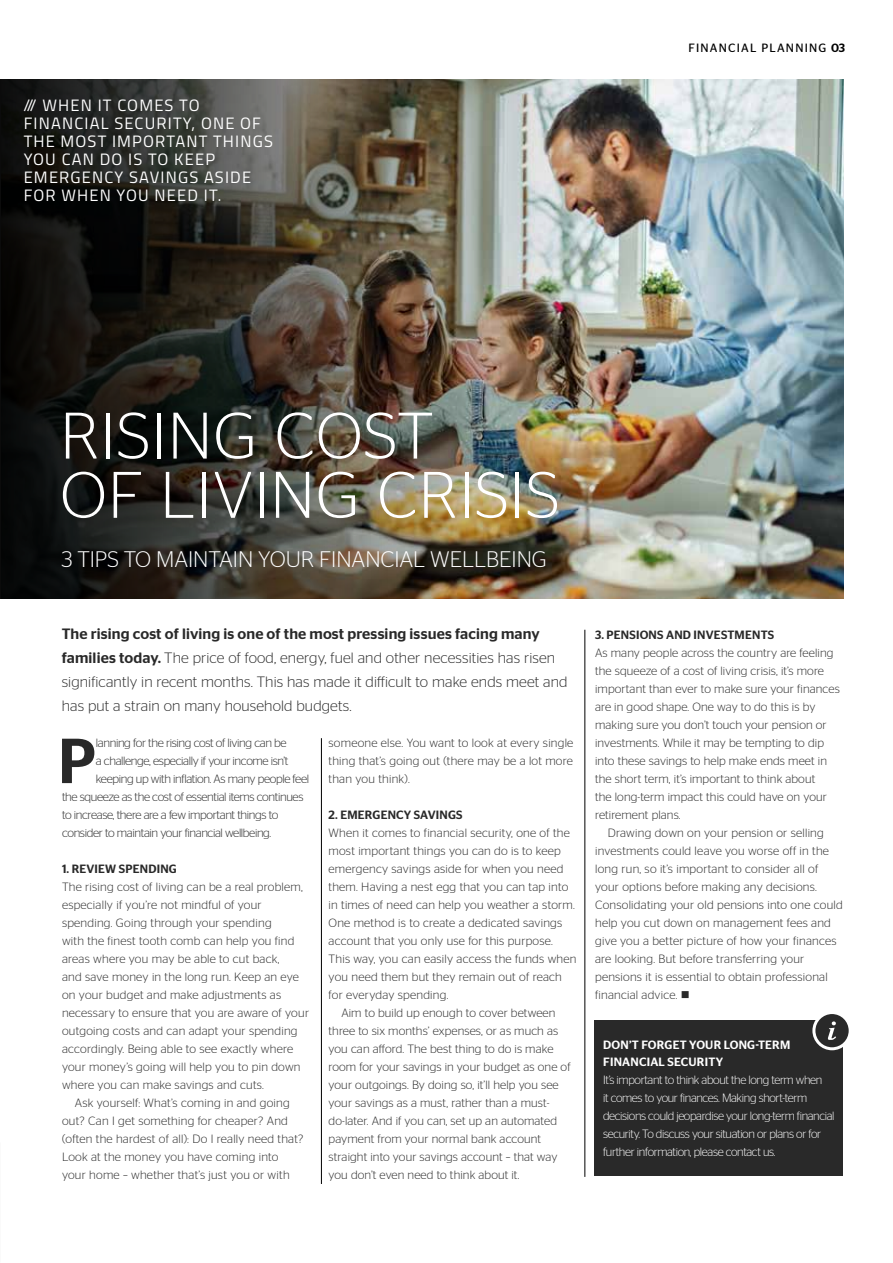
<style>
.page{position:relative;width:893px;height:1263px;background:#fff}
.page>*{position:absolute;margin:0;border:0;box-sizing:border-box;transform-origin:0 0}
.t1{font:300 65.55px/59.2px "Stag Sans";letter-spacing:.02em;color:#fff}
.t2{font:500 63.45px "Stag Sans";color:#292929}
.t3{font:300 22.5px "Stag Sans";color:#fff}
.t4{font:16.5px/18px "Titillium";letter-spacing:.07em;color:#fff}
.t5{font:300 15px/24px "Stag Sans";letter-spacing:.01em;color:#292929}
.t6{font:300 12px/18px "Stag Sans";letter-spacing:.02em;color:#292929}
.t7{font:300 12px "Stag Sans";letter-spacing:-.03em;color:#292929}
.t8{font:300 12px/18px "Stag Sans";letter-spacing:-.03em;color:#fff}
.t9{font:500 12px "Stag Sans";letter-spacing:.02em;color:#292929}
.t10{font:500 12px/16.5px "Stag Sans";letter-spacing:.02em;color:#fff}
.t11{font:12px "Stag Sans";letter-spacing:.1em;color:#000}
.s1{font-weight:500}
</style>
<div class="page">
<img style="left:628px;top:79px;width:216px;height:519px">
<img style="left:388px;top:79px;width:240px;height:519px">
<svg style="left:0;top:79px;width:388px;height:519px;background:#322f28"></svg>
<div style="left:595px;top:1020px;width:248px;height:155px;background:#292929"></div>
<div style="left:814px;top:1012px;width:36px;height:37px;background:#292929;border-radius:50%"></div>
<div style="left:812px;top:1011px;width:40px;height:39px;border:3px solid #fff;border-radius:50%"></div>
<svg style="left:828px;top:1021px;width:8px;height:19px"></svg>
<hr style="left:321px;top:738px;width:1px;height:446px;background:#000">
<hr style="left:585px;top:630px;width:1px;height:547px;background:#000">
<h3 class="t4" style="left:24px;top:95px;width:251px">/// WHEN IT COMES TO<br>FINANCIAL SECURITY, ONE OF<br>THE MOST IMPORTANT THINGS<br>YOU CAN DO IS TO KEEP<br>EMERGENCY SAVINGS ASIDE<br>FOR WHEN YOU NEED IT.</h3>
<p class="t11" style="left:688px;top:41px;width:158px">FINANCIAL PLANNING <span class="s1">03</span></p>
<h1 class="t1" style="left:60px;top:405px;width:501px">RISING COST<br>OF LIVING CRISIS</h1>
<h3 class="t3" style="left:62px;top:547px;width:487px">3 TIPS TO MAINTAIN YOUR FINANCIAL WELLBEING</h3>
<p class="t5" style="left:62px;top:621px;width:507px"><span class="s1">The rising cost of living is one of the most pressing issues facing many families today.</span> The price of food, energy, fuel and other necessities has risen significantly in recent months. This has made it difficult to make ends meet and has put a strain on many household budgets.</p>
<h2 class="t2" style="left:58px;top:724px;width:39px">P</h2>
<p class="t7" style="left:96px;top:736px;width:192px">lanning for the rising cost of living can be</p>
<p class="t6" style="left:329px;top:734px;width:246px;text-align:justify">someone else. You want to look at every single thing that’s going out (there may be a lot more than you think).</p>
<p class="t9" style="left:329px;top:808px;width:136px">2. EMERGENCY SAVINGS</p>
<p class="t6" style="left:329px;top:824px;width:243px">When it comes to financial security, one of the</p>
<p class="t6" style="left:329px;top:842px;width:234px">most important things you can do is to keep</p>
<p class="t6" style="left:329px;top:860px;width:236px">emergency savings aside for when you need</p>
<p class="t6" style="left:329px;top:878px;width:241px">them. Having a nest egg that you can tap into</p>
<p class="t6" style="left:329px;top:896px;width:248px">in times of need can help you weather a storm.</p>
<p class="t6" style="left:329px;top:914px;width:235px">One method is to create a dedicated savings</p>
<p class="t6" style="left:329px;top:932px;width:226px">account that you only use for this purpose.</p>
<p class="t6" style="left:329px;top:950px;width:249px">This way, you can easily access the funds when</p>
<p class="t6" style="left:329px;top:968px;width:235px">you need them but they remain out of reach</p>
<p class="t6" style="left:329px;top:986px;width:121px">for everyday spending.</p>
<p class="t6" style="left:341px;top:1004px;width:216px">Aim to build up enough to cover between</p>
<p class="t6" style="left:329px;top:1022px;width:231px">three to six months’ expenses, or as much as</p>
<p class="t6" style="left:329px;top:1040px;width:226px">you can afford. The best thing to do is make</p>
<p class="t6" style="left:329px;top:1058px;width:243px">room for your savings in your budget as one of</p>
<p class="t6" style="left:329px;top:1076px;width:232px">your outgoings. By doing so, it’ll help you see</p>
<p class="t6" style="left:329px;top:1094px;width:222px">your savings as a must, rather than a must-</p>
<p class="t6" style="left:329px;top:1112px;width:230px">do-later. And if you can, set up an automated</p>
<p class="t6" style="left:329px;top:1130px;width:214px">payment from your normal bank account</p>
<p class="t6" style="left:329px;top:1148px;width:230px">straight into your savings account – that way</p>
<p class="t6" style="left:329px;top:1166px;width:193px">you don’t even need to think about it.</p>
<p class="t7" style="left:96px;top:754px;width:194px">a challenge, especially if your income isn’t</p>
<p class="t7" style="left:96px;top:772px;width:215px">keeping up with inflation. As many people feel</p>
<p class="t7" style="left:62px;top:790px;width:243px">the squeeze as the cost of essential items continues</p>
<p class="t7" style="left:62px;top:808px;width:218px">to increase, there are a few important things to</p>
<p class="t7" style="left:62px;top:826px;width:211px">consider to maintain your financial wellbeing.</p>
<p class="t9" style="left:62px;top:862px;width:116px">1. REVIEW SPENDING</p>
<p class="t6" style="left:62px;top:878px;width:242px">The rising cost of living can be a real problem,</p>
<p class="t6" style="left:62px;top:896px;width:201px">especially if you’re not mindful of your</p>
<p class="t6" style="left:62px;top:914px;width:211px">spending. Going through your spending</p>
<p class="t6" style="left:62px;top:932px;width:234px">with the finest tooth comb can help you find</p>
<p class="t6" style="left:62px;top:950px;width:219px">areas where you may be able to cut back,</p>
<p class="t6" style="left:62px;top:968px;width:239px">and save money in the long run. Keep an eye</p>
<p class="t6" style="left:62px;top:986px;width:221px">on your budget and make adjustments as</p>
<p class="t6" style="left:62px;top:1004px;width:249px">necessary to ensure that you are aware of your</p>
<p class="t6" style="left:62px;top:1022px;width:237px">outgoing costs and can adapt your spending</p>
<p class="t6" style="left:62px;top:1040px;width:233px">accordingly. Being able to see exactly where</p>
<p class="t6" style="left:62px;top:1058px;width:240px">your money’s going will help you to pin down</p>
<p class="t6" style="left:62px;top:1076px;width:203px">where you can make savings and cuts.</p>
<p class="t6" style="left:75px;top:1094px;width:216px">Ask yourself: What’s coming in and going</p>
<p class="t6" style="left:62px;top:1112px;width:227px">out? Can I get something for cheaper? And</p>
<p class="t6" style="left:62px;top:1130px;width:243px">(often the hardest of all): Do I really need that?</p>
<p class="t6" style="left:62px;top:1148px;width:218px">Look at the money you have coming into</p>
<p class="t6" style="left:62px;top:1166px;width:229px">your home – whether that’s just you or with</p>
<p class="t9" style="left:595px;top:628px;width:181px">3. PENSIONS AND INVESTMENTS</p>
<p class="t6" style="left:595px;top:644px;width:246px">As many people across the country are feeling the squeeze of a cost of living crisis, it’s more important than ever to make sure your finances are in good shape. One way to do this is by making sure you don’t touch your pension or investments. While it may be tempting to dip into these savings to help make ends meet in the short term, it’s important to think about<br>the long-term impact this could have on your retirement plans.</p>
<p class="t6" style="left:595px;top:824px;width:249px;text-indent:13px">Drawing down on your pension or selling investments could leave you worse off in the long run, so it’s important to consider all of your options before making any decisions.<br>Consolidating your old pensions into one could help you cut down on management fees and give you a better picture of how your finances are looking. But before transferring your pensions it is essential to obtain professional financial advice. ■</p>
<p class="t10" style="left:603px;top:1037px;width:189px">DON’T FORGET YOUR LONG-TERM<br>FINANCIAL SECURITY</p>
<p class="t8" style="left:603px;top:1070px;width:233px">It’s important to think about the long term when<br>it comes to your finances. Making short-term decisions could jeopardise your long-term financial security. To discuss your situation or plans or for further information, please contact us.</p>
</div>
